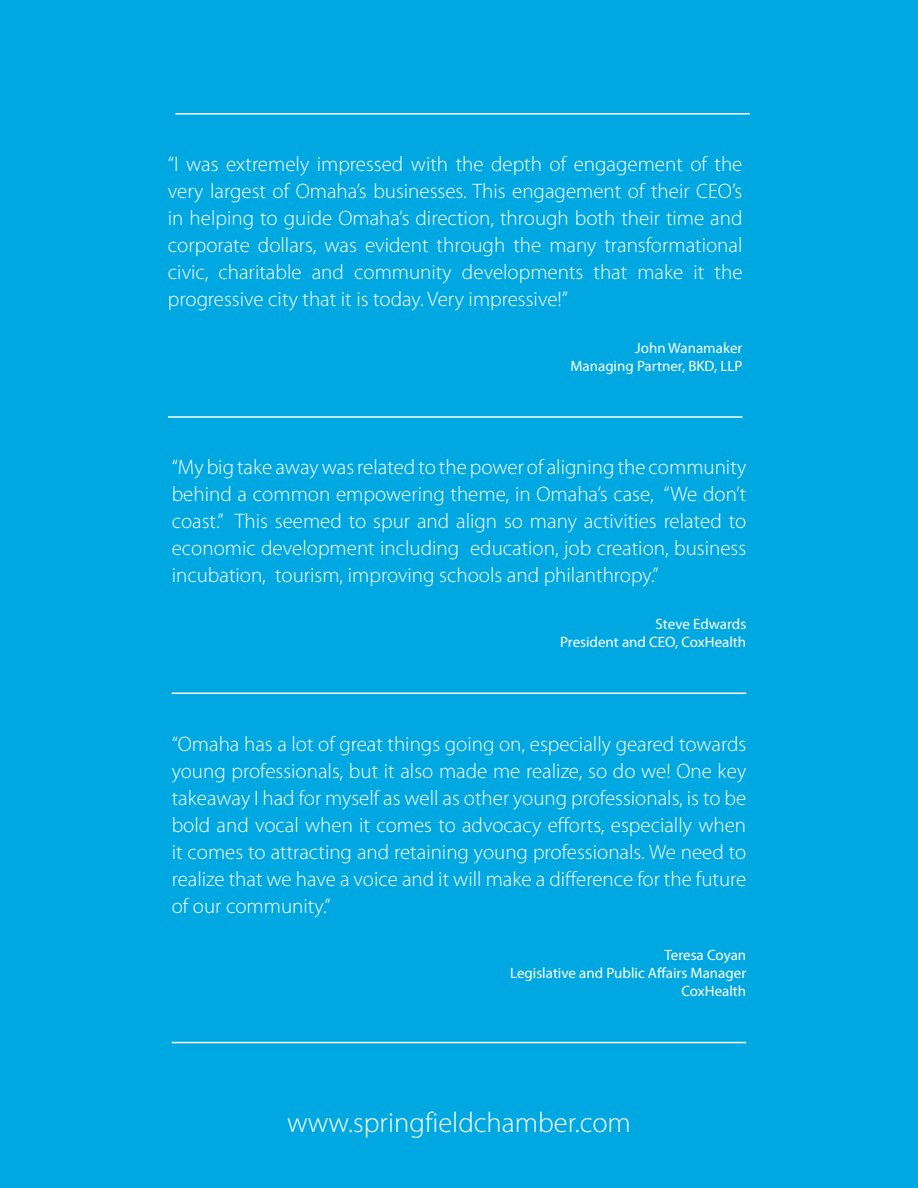
<style>
.page{position:relative;width:918px;height:1188px;background:#00a8e1}
.page>*{position:absolute;margin:0;border:0;box-sizing:border-box;transform-origin:0 0}
.t1{font:300 28.5px "Myriad Pro";color:#fff}
.t2{font:300 21px/27px "Myriad Pro";color:#fff;text-align:justify}
.t3{font:15px/18px "Myriad Pro";color:#fff;text-align:right}
</style>
<div class="page">
<hr style="left:168px;top:416px;width:575px;height:2px;background:#fff">
<hr style="left:176px;top:113px;width:574px;height:2px;background:#fff">
<hr style="left:172px;top:693px;width:574px;height:1px;background:#fff">
<hr style="left:172px;top:1042px;width:574px;height:1px;background:#fff">
<p class="t2" style="left:168px;top:151px;width:576px">“I was extremely impressed with the depth of engagement of the very largest of Omaha’s businesses. This engagement of their CEO’s in helping to guide Omaha’s direction, through both their time and corporate dollars, was evident through the many transformational civic, charitable and community developments that make it the progressive city that it is today. Very impressive!”</p>
<p class="t3" style="left:570px;top:338px;width:174px">John Wanamaker<br>Managing Partner, BKD, LLP</p>
<p class="t2" style="left:172px;top:454px;width:576px">“My big take away was related to the power of aligning the community behind a common empowering theme, in Omaha’s case, “We don’t coast.” This seemed to spur and align so many activities related to economic development including education, job creation, business incubation, tourism, improving schools and philanthropy.”</p>
<p class="t3" style="left:560px;top:615px;width:188px">Steve Edwards<br>President and CEO, CoxHealth</p>
<p class="t2" style="left:172px;top:731px;width:576px">“Omaha has a lot of great things going on, especially geared towards young professionals, but it also made me realize, so do we! One key takeaway I had for myself as well as other young professionals, is to be bold and vocal when it comes to advocacy efforts, especially when it comes to attracting and retaining young professionals. We need to realize that we have a voice and it will make a difference for the future of our community.”</p>
<p class="t3" style="left:510px;top:946px;width:238px">Teresa Coyan<br>Legislative and Public Affairs Manager<br>CoxHealth</p>
<h1 class="t1" style="left:287px;top:1107px;width:345px">www.springfieldchamber.com</h1>
</div>
